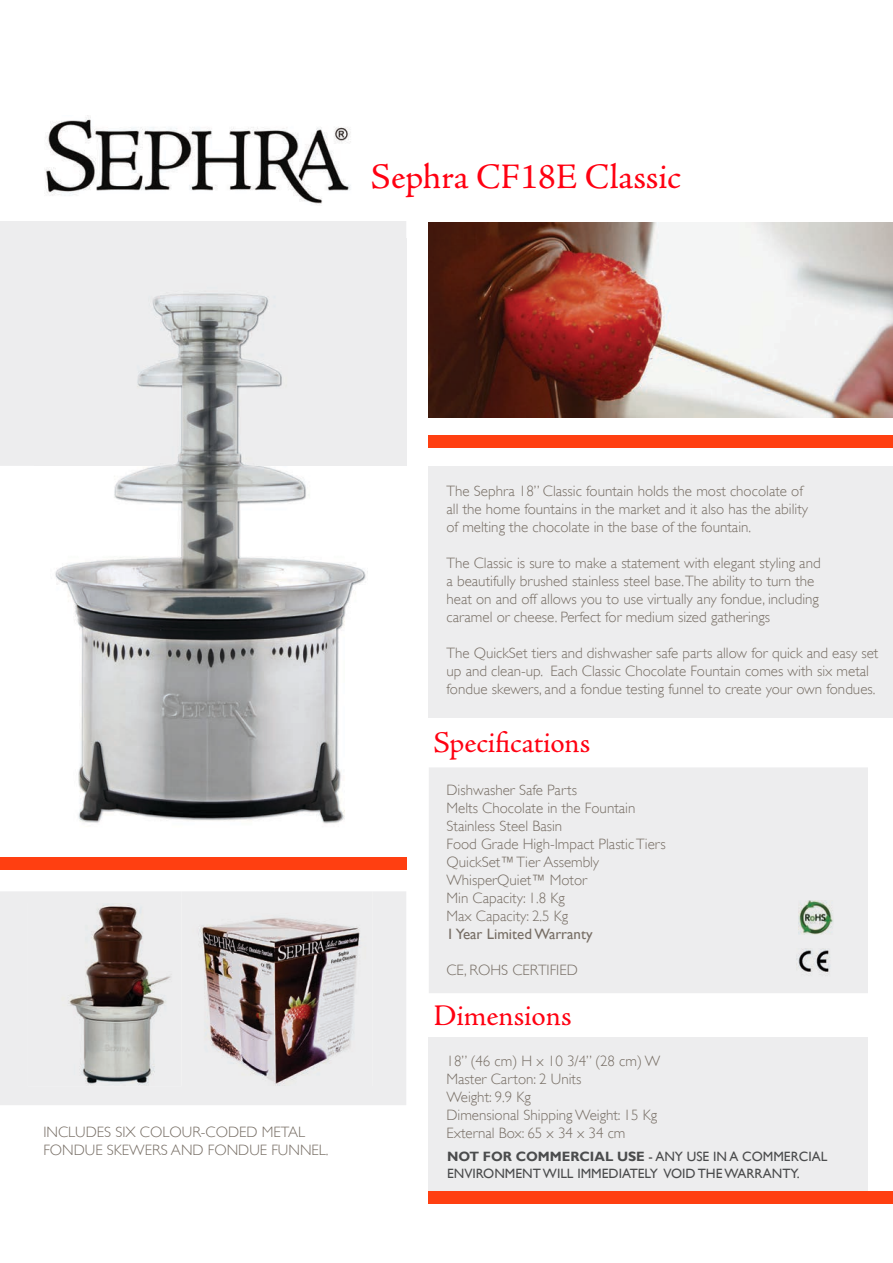
<style>
.page{position:relative;width:893px;height:1263px;background:#fff}
.page>*{position:absolute;margin:0;border:0;box-sizing:border-box;transform-origin:0 0}
.t1{font:36px "Adobe Jenson Pro";color:#f01}
.t2{font:30px "Adobe Jenson Pro";letter-spacing:-.005em;color:#f01}
.t3{font:300 15px/18px "Gill Sans";color:#776e65}
.t4{font:15px "Gill Sans";color:#776e65}
.t5{font:13.5px/16.5px "Gill Sans";color:#4b4c4d}
.s1{font-weight:700}
</style>
<div class="page">
<div style="left:429px;top:1037px;width:439px;height:160px;background:#ededee"></div>
<img style="left:45px;top:115px;width:306px;height:90px">
<div style="left:0;top:857px;width:406px;height:13px;background:#ff3f11"></div>
<div style="left:429px;top:1191px;width:464px;height:12px;background:#ff3f11"></div>
<div style="left:429px;top:466px;width:464px;height:251px;background:#ededee"></div>
<div style="left:429px;top:767px;width:439px;height:226px;background:#ededee"></div>
<div style="left:0;top:221px;width:406px;height:245px;background:#ededee"></div>
<div style="left:429px;top:436px;width:464px;height:12px;background:#ff3f11"></div>
<img style="left:796px;top:948px;width:40px;height:28px">
<img style="left:799px;top:900px;width:34px;height:35px">
<img style="left:429px;top:222px;width:464px;height:195px">
<img style="left:367px;top:238px;width:40px;height:334px">
<img style="left:55px;top:466px;width:311px;height:358px">
<img style="left:34px;top:238px;width:372px;height:228px">
<svg style="left:0;top:891px;width:406px;height:214px;background:#cac6c6"></svg>
<img style="left:28px;top:903px;width:154px;height:183px">
<h1 class="t1" style="left:371px;top:156px;width:312px">Sephra CF18E Classic</h1>
<p class="t3" style="left:446px;top:481px;width:363px">The Sephra 18” Classic fountain holds the most chocolate of all the home fountains in the market and it also has the ability of melting the chocolate in the base of the fountain.</p>
<p class="t3" style="left:446px;top:553px;width:376px">The Classic is sure to make a statement with elegant styling and a beautifully brushed stainless steel base.The ability to turn the heat on and off allows you to use virtually any fondue, including caramel or cheese. Perfect for medium sized gatherings</p>
<p class="t3" style="left:446px;top:643px;width:433px">The QuickSet tiers and dishwasher safe parts allow for quick and easy set up and clean-up. Each Classic Chocolate Fountain comes with six metal fondue skewers, and a fondue testing funnel to create your own fondues.</p>
<h2 class="t2" style="left:433px;top:726px;width:159px">Specifications</h2>
<p class="t3" style="left:446px;top:780px;width:221px">Dishwasher Safe Parts<br>Melts Chocolate in the Fountain<br>Stainless Steel Basin<br>Food Grade High-Impact Plastic Tiers<br>QuickSet™ Tier Assembly<br>WhisperQuiet™ Motor<br>Min Capacity: 1.8 Kg<br>Max Capacity: 2.5 Kg</p>
<p class="t4" style="left:446px;top:925px;width:148px">1 Year Limited Warranty</p>
<p class="t3" style="left:446px;top:960px;width:133px">CE, ROHS CERTIFIED</p>
<h2 class="t2" style="left:433px;top:998px;width:140px">Dimensions</h2>
<p class="t3" style="left:446px;top:1051px;width:215px">18” (46 cm) H x 10 3/4” (28 cm) W<br>Master Carton: 2 Units<br>Weight: 9.9 Kg<br>Dimensional Shipping Weight: 15 Kg</p>
<p class="t3" style="left:43px;top:1122px;width:263px">INCLUDES SIX COLOUR-CODED METAL</p>
<p class="t3" style="left:446px;top:1123px;width:181px">External Box: 65 x 34 x 34 cm</p>
<p class="t3" style="left:43px;top:1140px;width:287px">FONDUE SKEWERS AND FONDUE FUNNEL.</p>
<p class="t5" style="left:447px;top:1148px;width:382px"><span class="s1">NOT FOR COMMERCIAL USE</span> - ANY USE IN A COMMERCIAL<br>ENVIRONMENT WILL IMMEDIATELY VOID THE WARRANTY.</p>
</div>
